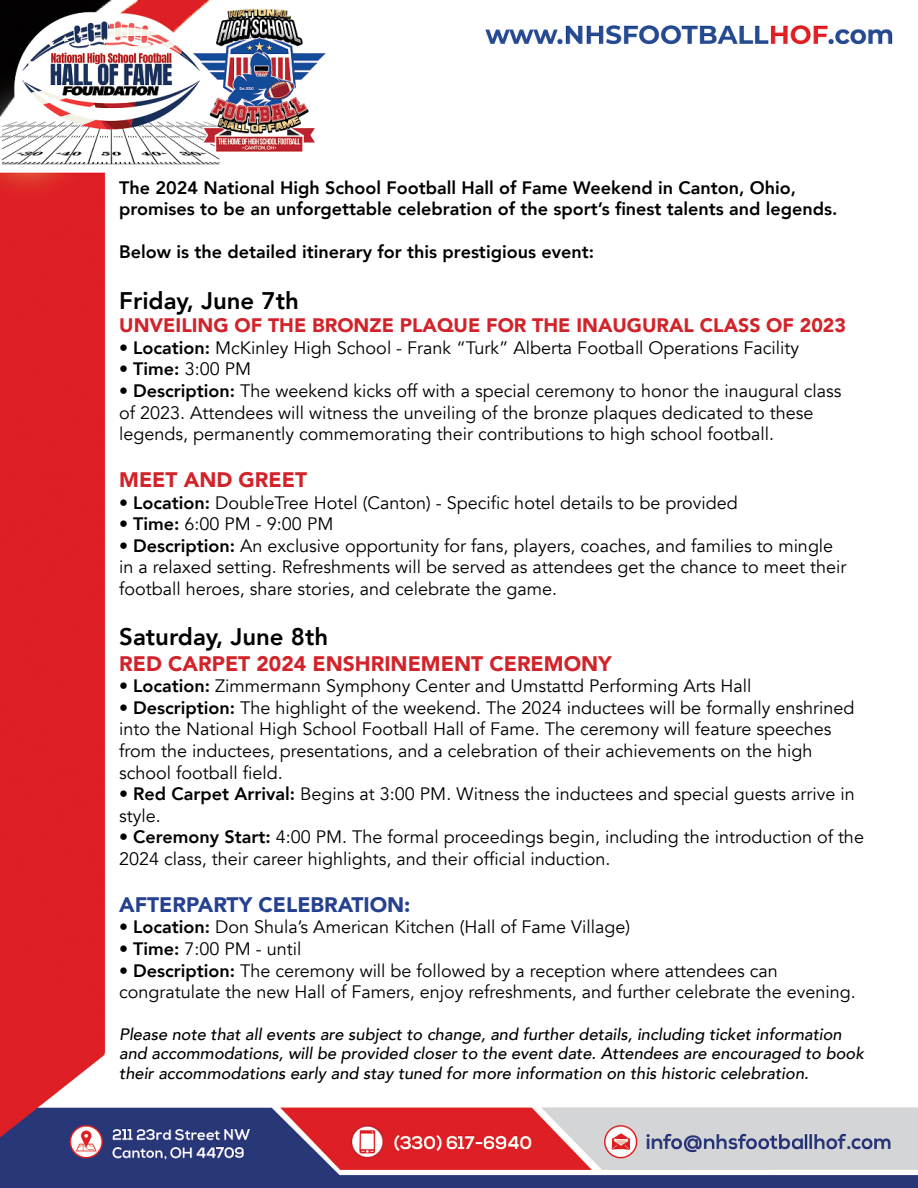
<style>
.page{position:relative;width:918px;height:1188px;background:#fff}
.page>*{position:absolute;margin:0;border:0;box-sizing:border-box;transform-origin:0 0}
.t1{font:800 24px "Avenir";color:#000}
.t2{font:900 21px "Avenir";color:#d2232a}
.t3{font:900 21px "Avenir";color:#25408f}
.t4{font:900 19.5px "Avenir";color:#d2232a}
.t5{font:18px/21.6px "Avenir";color:#000}
.t6{font:800 18px/21.6px "Avenir";color:#000}
.t7{font:italic 500 16.5px/19.8px "Avenir";color:#000}
.s1{font-weight:800}
</style>
<div class="page">
<img style="left:0;top:0;width:918px;height:1188px">
<p class="t6" style="left:119px;top:176px;width:720px">The 2024 National High School Football Hall of Fame Weekend in Canton, Ohio, promises to be an unforgettable celebration of the sport’s finest talents and legends.</p>
<p class="t6" style="left:119px;top:241px;width:476px">Below is the detailed itinerary for this prestigious event:</p>
<h1 class="t1" style="left:119px;top:282px;width:181px">Friday, June 7th</h1>
<p class="t4" style="left:119px;top:309px;width:728px">UNVEILING OF THE BRONZE PLAQUE FOR THE INAUGURAL CLASS OF 2023</p>
<p class="t5" style="left:119px;top:337px;width:682px">• <span class="s1">Location:</span> McKinley High School - Frank “Turk” Alberta Football Operations Facility</p>
<p class="t5" style="left:119px;top:359px;width:134px">• <span class="s1">Time:</span> 3:00 PM</p>
<p class="t5" style="left:119px;top:380px;width:724px">• <span class="s1">Description:</span> The weekend kicks off with a special ceremony to honor the inaugural class of 2023. Attendees will witness the unveiling of the bronze plaques dedicated to these legends, permanently commemorating their contributions to high school football.</p>
<p class="t2" style="left:119px;top:462px;width:189px">MEET AND GREET</p>
<p class="t5" style="left:119px;top:492px;width:620px">• <span class="s1">Location:</span> DoubleTree Hotel (Canton) - Specific hotel details to be provided</p>
<p class="t5" style="left:119px;top:513px;width:216px">• <span class="s1">Time:</span> 6:00 PM - 9:00 PM</p>
<p class="t5" style="left:119px;top:535px;width:729px">• <span class="s1">Description:</span> An exclusive opportunity for fans, players, coaches, and families to mingle in a relaxed setting. Refreshments will be served as attendees get the chance to meet their football heroes, share stories, and celebrate the game.</p>
<h1 class="t1" style="left:119px;top:618px;width:210px">Saturday, June 8th</h1>
<p class="t2" style="left:119px;top:645px;width:494px">RED CARPET 2024 ENSHRINEMENT CEREMONY</p>
<p class="t5" style="left:119px;top:675px;width:634px">• <span class="s1">Location:</span> Zimmermann Symphony Center and Umstattd Performing Arts Hall</p>
<p class="t5" style="left:119px;top:697px;width:737px">• <span class="s1">Description:</span> The highlight of the weekend. The 2024 inductees will be formally enshrined into the National High School Football Hall of Fame. The ceremony will feature speeches from the inductees, presentations, and a celebration of their achievements on the high school football field.</p>
<p class="t5" style="left:119px;top:783px;width:737px">• <span class="s1">Red Carpet Arrival:</span> Begins at 3:00 PM. Witness the inductees and special guests arrive in style.</p>
<p class="t5" style="left:119px;top:827px;width:746px">• <span class="s1">Ceremony Start:</span> 4:00 PM. The formal proceedings begin, including the introduction of the<br>2024 class, their career highlights, and their official induction.</p>
<p class="t3" style="left:119px;top:886px;width:293px">AFTERPARTY CELEBRATION:</p>
<p class="t5" style="left:119px;top:917px;width:512px">• <span class="s1">Location:</span> Don Shula’s American Kitchen (Hall of Fame Village)</p>
<p class="t5" style="left:119px;top:938px;width:184px">• <span class="s1">Time:</span> 7:00 PM - until</p>
<p class="t5" style="left:119px;top:960px;width:738px">• <span class="s1">Description:</span> The ceremony will be followed by a reception where attendees can congratulate the new Hall of Famers, enjoy refreshments, and further celebrate the evening.</p>
<p class="t7" style="left:119px;top:1024px;width:746px">Please note that all events are subject to change, and further details, including ticket information and accommodations, will be provided closer to the event date. Attendees are encouraged to book their accommodations early and stay tuned for more information on this historic celebration.</p>
</div>
